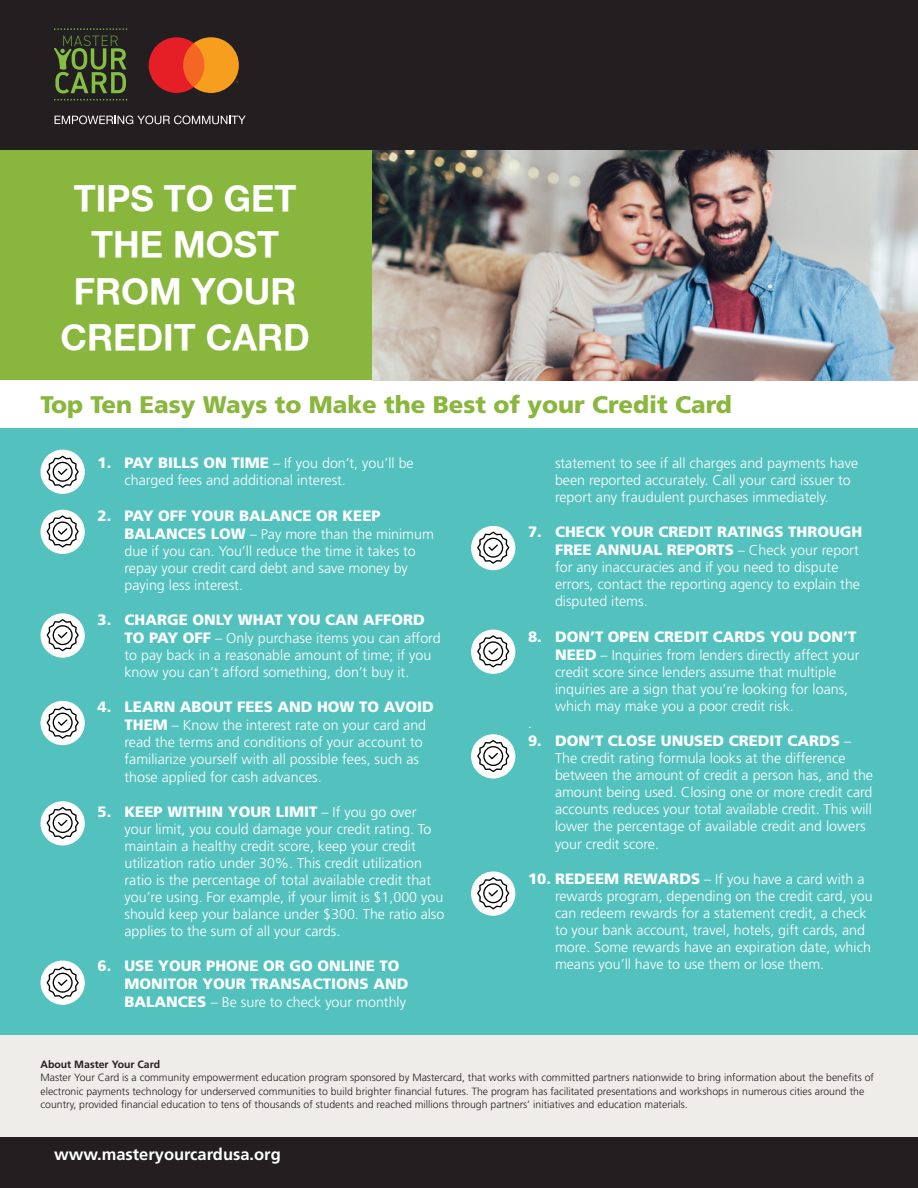
<style>
.page{position:relative;width:918px;height:1188px;background:#fff}
.page>*{position:absolute;margin:0;border:0;box-sizing:border-box;transform-origin:0 0}
.t1{font:700 36px/46.5px "Helvetica Neue";color:#fff;text-align:center}
.t2{font:900 24px "Frutiger LT Std";color:#89b63d}
.t3{font:700 16.5px "Frutiger LT Std";color:#fff}
.t4{font:900 15px/18px "Frutiger LT Std";color:#fff}
.body_text{font:300 14.25px/17.1px "Frutiger LT Std";color:#fff}
.body_text-2{font:300 10.5px/13.5px "Frutiger LT Std";color:#231f20}
.body_text-3{font:700 10.5px "Frutiger LT Std";color:#231f20}
.s1{font-weight:900;font-size:15px}
.s2{font-weight:300;font-size:14.25px}
</style>
<div class="page">
<div style="left:0;top:96px;width:432px;height:284px;background:#89b63d"></div>
<img style="left:373px;top:150px;width:545px;height:230px">
<div style="left:0;top:1034px;width:918px;height:103px;background:#efedea"></div>
<div style="left:0;top:428px;width:918px;height:606px;background:#53c2bf"></div>
<div style="left:0;top:0;width:918px;height:150px;background:#231f20"></div>
<svg style="left:149px;top:37px;width:90px;height:56px"></svg>
<svg style="left:54px;top:99px;width:73px;height:2px"></svg>
<svg style="left:54px;top:28px;width:73px;height:65px"></svg>
<svg style="left:55px;top:115px;width:191px;height:9px"></svg>
<div style="left:0;top:1137px;width:918px;height:51px;background:#231f20"></div>
<div style="left:40px;top:961px;width:45px;height:44px;background:#fff;border-radius:50%"></div>
<svg style="left:47px;top:967px;width:32px;height:32px"></svg>
<div style="left:471px;top:526px;width:44px;height:44px;background:#fff;border-radius:50%"></div>
<svg style="left:477px;top:532px;width:32px;height:32px"></svg>
<div style="left:471px;top:630px;width:44px;height:44px;background:#fff;border-radius:50%"></div>
<svg style="left:477px;top:635px;width:32px;height:32px"></svg>
<div style="left:471px;top:734px;width:44px;height:45px;background:#fff;border-radius:50%"></div>
<svg style="left:477px;top:740px;width:32px;height:32px"></svg>
<div style="left:471px;top:871px;width:44px;height:45px;background:#fff;border-radius:50%"></div>
<svg style="left:477px;top:877px;width:32px;height:32px"></svg>
<div style="left:40px;top:450px;width:45px;height:44px;background:#fff;border-radius:50%"></div>
<svg style="left:47px;top:456px;width:32px;height:32px"></svg>
<div style="left:40px;top:510px;width:45px;height:44px;background:#fff;border-radius:50%"></div>
<svg style="left:47px;top:515px;width:32px;height:33px"></svg>
<svg style="left:40px;top:613px;width:45px;height:45px"></svg>
<svg style="left:47px;top:619px;width:32px;height:32px"></svg>
<div style="left:40px;top:701px;width:45px;height:44px;background:#fff;border-radius:50%"></div>
<svg style="left:47px;top:707px;width:32px;height:32px"></svg>
<svg style="left:40px;top:801px;width:45px;height:45px"></svg>
<svg style="left:47px;top:807px;width:32px;height:32px"></svg>
<p class="t1" style="left:61px;top:174px;width:251px">TIPS TO GET<br>THE MOST<br>FROM YOUR<br>CREDIT CARD</p>
<p class="t2" style="left:40px;top:390px;width:693px">Top Ten Easy Ways to Make the Best of your Credit Card</p>
<p class="body_text" style="left:124px;top:455px;width:291px;text-indent:-27px"><span class="s1">1. PAY BILLS ON TIME</span> – If you don’t, you’ll be charged fees and additional interest.</p>
<p class="t4" style="left:98px;top:506px;width:285px">2. PAY OFF YOUR BALANCE OR KEEP</p>
<p class="body_text" style="left:124px;top:525px;width:311px"><span class="s1">BALANCES LOW</span> – Pay more than the minimum due if you can. You’ll reduce the time it takes to repay your credit card debt and save money by paying less interest.</p>
<p class="t4" style="left:98px;top:611px;width:329px">3. CHARGE ONLY WHAT YOU CAN AFFORD</p>
<p class="body_text" style="left:124px;top:630px;width:318px"><span class="s1">TO PAY OFF</span> – Only purchase items you can afford to pay back in a reasonable amount of time; if you know you can’t afford something, don’t buy it.</p>
<p class="t4" style="left:98px;top:698px;width:338px">4. LEARN ABOUT FEES AND HOW TO AVOID</p>
<p class="body_text" style="left:124px;top:717px;width:303px"><span class="s1">THEM</span> – Know the interest rate on your card and read the terms and conditions of your account to familiarize yourself with all possible fees, such as those applied for cash advances.</p>
<p class="t4" style="left:98px;top:802px;width:320px">5. KEEP WITHIN YOUR LIMIT <span class="s2">– If you go over</span></p>
<p class="body_text" style="left:124px;top:821px;width:321px">your limit, you could damage your credit rating. To maintain a healthy credit score, keep your credit utilization ratio under 30%. This credit utilization ratio is the percentage of total available credit that you’re using. For example, if your limit is $1,000 you should keep your balance under $300. The ratio also applies to the sum of all your cards.</p>
<p class="t4" style="left:124px;top:957px;width:285px;text-indent:-27px">6. USE YOUR PHONE OR GO ONLINE TO<br>MONITOR YOUR TRANSACTIONS AND</p>
<p class="body_text" style="left:124px;top:994px;width:283px"><span class="s1">BALANCES</span> – Be sure to check your monthly</p>
<p class="body_text" style="left:555px;top:455px;width:305px">statement to see if all charges and payments have been reported accurately. Call your card issuer to report any fraudulent purchases immediately.</p>
<p class="t4" style="left:528px;top:523px;width:336px;text-align:right">7. CHECK YOUR CREDIT RATINGS THROUGH<br>FREE ANNUAL REPORTS <span class="s2">– Check your report</span></p>
<p class="body_text" style="left:555px;top:559px;width:307px">for any inaccuracies and if you need to dispute errors, contact the reporting agency to explain the disputed items.</p>
<p class="t4" style="left:528px;top:627px;width:330px">8. DON’T OPEN CREDIT CARDS YOU DON’T</p>
<p class="body_text" style="left:555px;top:646px;width:306px"><span class="s1">NEED</span> – Inquiries from lenders directly affect your credit score since lenders assume that multiple inquiries are a sign that you’re looking for loans, which may make you a poor credit risk.</p>
<p class="body_text" style="left:528px;top:715px;width:5px">.</p>
<p class="t4" style="left:528px;top:732px;width:325px">9. DON’T CLOSE UNUSED CREDIT CARDS <span class="s2">–</span></p>
<p class="body_text" style="left:555px;top:750px;width:320px">The credit rating formula looks at the difference between the amount of credit a person has, and the amount being used. Closing one or more credit card accounts reduces your total available credit. This will lower the percentage of available credit and lowers your credit score.</p>
<p class="body_text" style="left:555px;top:870px;width:319px;text-indent:-27px"><span class="s1">10. REDEEM REWARDS</span> – If you have a card with a rewards program, depending on the credit card, you can redeem rewards for a statement credit, a check to your bank account, travel, hotels, gift cards, and more. Some rewards have an expiration date, which means you’ll have to use them or lose them.</p>
<p class="body_text-3" style="left:40px;top:1058px;width:121px">About Master Your Card</p>
<p class="body_text-2" style="left:40px;top:1071px;width:835px">Master Your Card is a community empowerment education program sponsored by Mastercard, that works with committed partners nationwide to bring information about the benefits of electronic payments technology for underserved communities to build brighter financial futures. The program has facilitated presentations and workshops in numerous cities around the country, provided financial education to tens of thousands of students and reached millions through partners’ initiatives and education materials.</p>
<p class="t3" style="left:54px;top:1144px;width:228px">www.masteryourcardusa.org</p>
</div>
